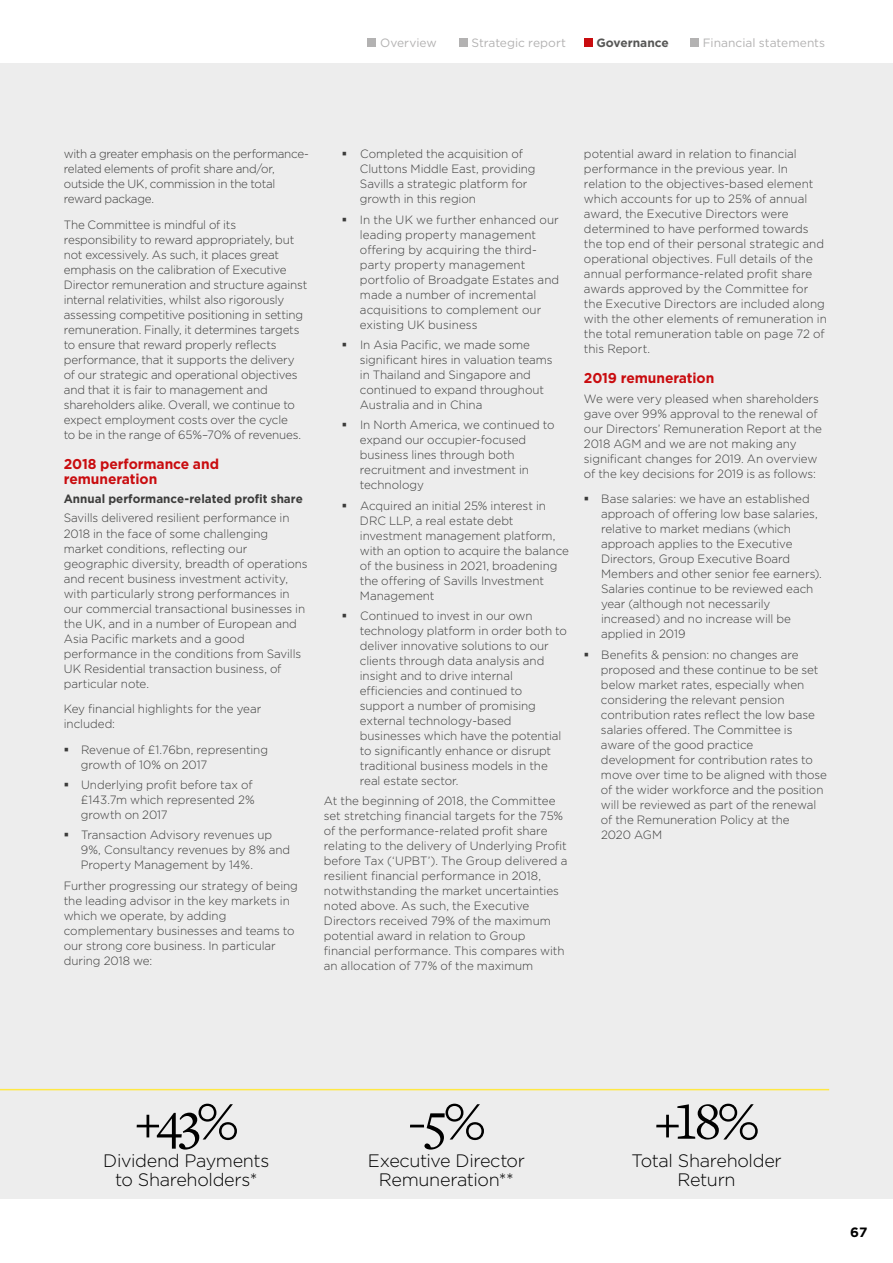
<style>
.page{position:relative;width:893px;height:1263px;background:#fff}
.page>*{position:absolute;margin:0;border:0;box-sizing:border-box;transform-origin:0 0}
.t1{font:54px "Freight Text Pro";color:#000}
.t2{font:300 18px/19.5px "Gotham";letter-spacing:-.02em;color:#000;text-align:center}
.t3{font:700 14.25px/15px "Gotham";letter-spacing:-.005em;color:#c90c0f}
.t4{font:700 13.5px "Gotham";color:#000}
.t5{font:300 12px/15px "Gotham";letter-spacing:-.005em;color:#3c3c3b}
.t6{font:300 12px/15px "Gotham";letter-spacing:-.025em;color:#3c3c3b}
.t7{font:12px "Gotham";color:#b3b2b2}
.t8{font:700 12px "Gotham";color:#3c3c3b}
.t9{font:700 12px "Gotham";color:#575756}
</style>
<div class="page">
<div style="left:0;top:64px;width:893px;height:1135px;background:#ededed"></div>
<div style="left:459px;top:38px;width:9px;height:9px;background:#b3b2b2"></div>
<div style="left:367px;top:38px;width:9px;height:9px;background:#b3b2b2"></div>
<div style="left:584px;top:38px;width:9px;height:9px;background:#c90c0f"></div>
<div style="left:690px;top:38px;width:9px;height:9px;background:#b3b2b2"></div>
<hr style="left:0;top:1089px;width:829px;height:1px;background:#ffe843">
<p class="t7" style="left:380px;top:35px;width:58px">Overview</p>
<p class="t7" style="left:471px;top:35px;width:96px">Strategic report</p>
<p class="t9" style="left:596px;top:34px;width:74px">Governance</p>
<p class="t7" style="left:703px;top:35px;width:124px">Financial statements</p>
<p class="t6" style="left:64px;top:146px;width:247px">with a greater emphasis on the performance&shy;related elements of profit share and/or, outside the UK, commission in the total reward package.</p>
<p class="t5" style="left:64px;top:217px;width:245px">The Committee is mindful of its responsibility to reward appropriately, but not excessively. As such, it places great emphasis on the calibration of Executive Director remuneration and structure against internal relativities, whilst also rigorously assessing competitive positioning in setting remuneration. Finally, it determines targets to ensure that reward properly reflects performance, that it supports the delivery of our strategic and operational objectives and that it is fair to management and shareholders alike. Overall, we continue to expect employment costs over the cycle<br>to be in the range of 65%–70% of revenues.</p>
<p class="t3" style="left:64px;top:456px;width:157px">2018 performance and remuneration</p>
<p class="t8" style="left:64px;top:491px;width:241px">Annual performance-related profit share</p>
<p class="t5" style="left:64px;top:510px;width:245px">Savills delivered resilient performance in 2018 in the face of some challenging market conditions, reflecting our geographic diversity, breadth of operations and recent business investment activity, with particularly strong performances in our commercial transactional businesses in the UK, and in a number of European and Asia Pacific markets and a good performance in the conditions from Savills UK Residential transaction business, of particular note.</p>
<p class="t5" style="left:64px;top:701px;width:199px">Key financial highlights for the year included:</p>
<p class="t5" style="left:81px;top:742px;width:189px">Revenue of £1.76bn, representing growth of 10% on 2017</p>
<p class="t5" style="left:81px;top:777px;width:175px">Underlying profit before tax of £143.7m which represented 2% growth on 2017</p>
<p class="t5" style="left:81px;top:827px;width:211px">Transaction Advisory revenues up<br>9%, Consultancy revenues by 8% and<br>Property Management by 14%.</p>
<p class="t5" style="left:64px;top:878px;width:236px">Further progressing our strategy of being the leading advisor in the key markets in which we operate, by adding complementary businesses and teams to our strong core business. In particular during 2018 we:</p>
<p class="t5" style="left:360px;top:146px;width:177px">Completed the acquisition of<br>Cluttons Middle East, providing<br>Savills a strategic platform for growth in this region</p>
<p class="t5" style="left:360px;top:212px;width:201px">In the UK we further enhanced our leading property management offering by acquiring the third&shy;party property management portfolio of Broadgate Estates and made a number of incremental acquisitions to complement our existing UK business</p>
<p class="t5" style="left:360px;top:337px;width:194px">In Asia Pacific, we made some significant hires in valuation teams in Thailand and Singapore and continued to expand throughout<br>Australia and in China</p>
<p class="t5" style="left:360px;top:417px;width:196px">In North America, we continued to expand our occupier-focused business lines through both recruitment and investment in technology</p>
<p class="t5" style="left:360px;top:498px;width:211px">Acquired an initial 25% interest in<br>DRC LLP, a real estate debt investment management platform, with an option to acquire the balance of the business in 2021, broadening the offering of Savills Investment<br>Management</p>
<p class="t5" style="left:360px;top:608px;width:209px">Continued to invest in our own technology platform in order both to deliver innovative solutions to our clients through data analysis and insight and to drive internal efficiencies and continued to support a number of promising external technology-based businesses which have the potential to significantly enhance or disrupt traditional business models in the real estate sector.</p>
<p class="t5" style="left:324px;top:793px;width:245px">At the beginning of 2018, the Committee set stretching financial targets for the 75% of the performance-related profit share relating to the delivery of Underlying Profit before Tax (‘UPBT’). The Group delivered a resilient financial performance in 2018, notwithstanding the market uncertainties noted above. As such, the Executive Directors received 79% of the maximum potential award in relation to Group financial performance. This compares with an allocation of 77% of the maximum</p>
<p class="t5" style="left:584px;top:146px;width:244px">potential award in relation to financial performance in the previous year. In relation to the objectives-based element which accounts for up to 25% of annual award, the Executive Directors were determined to have performed towards the top end of their personal strategic and operational objectives. Full details of the annual performance-related profit share awards approved by the Committee for the Executive Directors are included along with the other elements of remuneration in the total remuneration table on page 72 of this Report.</p>
<p class="t3" style="left:584px;top:371px;width:132px">2019 remuneration</p>
<p class="t5" style="left:584px;top:390px;width:239px">We were very pleased when shareholders gave over 99% approval to the renewal of our Directors’ Remuneration Report at the 2018 AGM and we are not making any significant changes for 2019. An overview of the key decisions for 2019 is as follows:</p>
<p class="t5" style="left:601px;top:491px;width:222px">Base salaries: we have an established approach of offering low base salaries, relative to market medians (which approach applies to the Executive Directors, Group Executive Board Members and other senior fee earners).<br>Salaries continue to be reviewed each year (although not necessarily increased) and no increase will be applied in 2019</p>
<p class="t5" style="left:601px;top:646px;width:227px">Benefits &amp; pension: no changes are proposed and these continue to be set below market rates, especially when considering the relevant pension contribution rates reflect the low base salaries offered. The Committee is aware of the good practice development for contribution rates to move over time to be aligned with those of the wider workforce and the position will be reviewed as part of the renewal of the Remuneration Policy at the<br>2020 AGM</p>
<h1 class="t1" style="left:135px;top:1086px;width:104px">+43%</h1>
<h1 class="t1" style="left:408px;top:1086px;width:78px">-5%</h1>
<h1 class="t1" style="left:654px;top:1086px;width:106px">+18%</h1>
<h2 class="t2" style="left:103px;top:1150px;width:168px">Dividend Payments to Shareholders*</h2>
<h2 class="t2" style="left:631px;top:1150px;width:152px">Total Shareholder<br>Return</h2>
<h2 class="t2" style="left:368px;top:1150px;width:159px">Executive Director<br>Remuneration**</h2>
<p class="t4" style="left:850px;top:1224px;width:19px">67</p>
</div>
